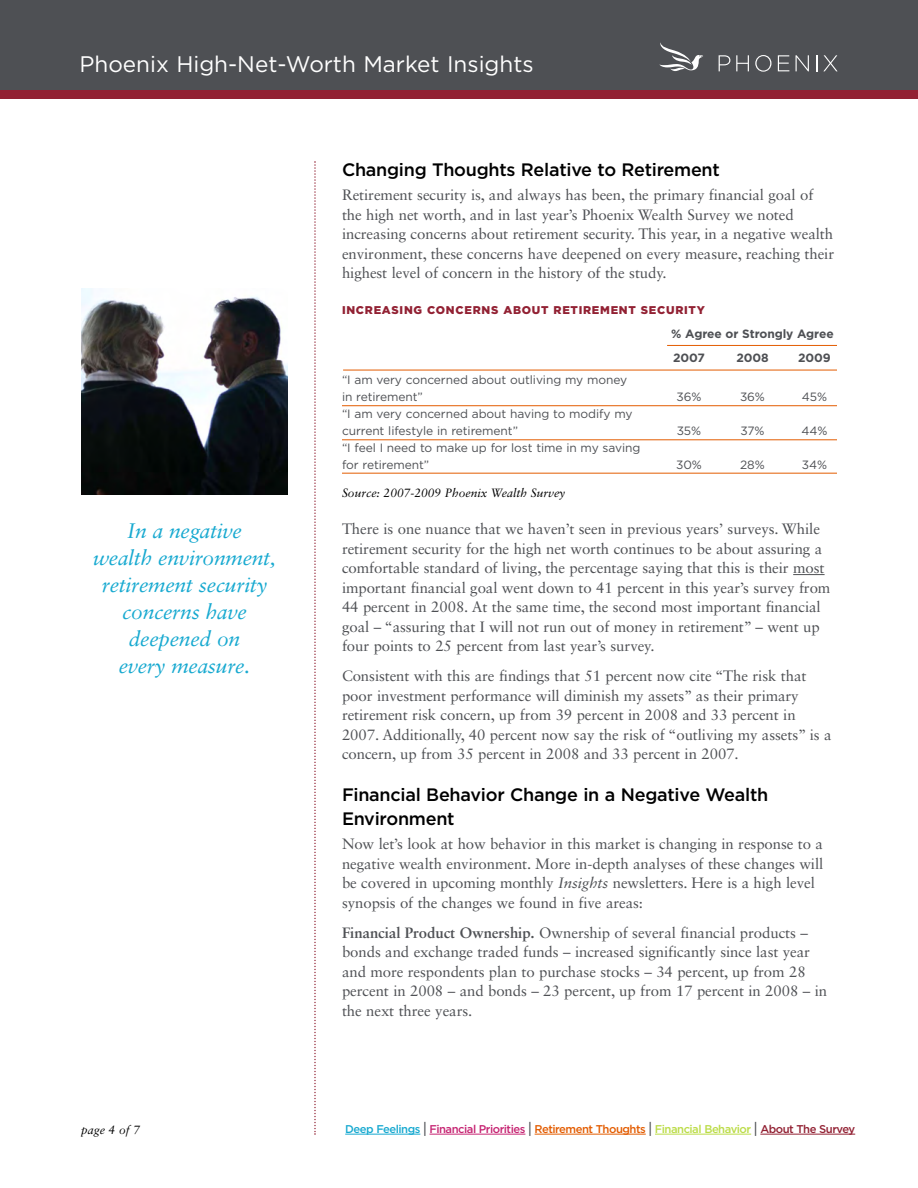
<style>
.page{position:relative;width:918px;height:1188px;background:#fff}
.page>*{position:absolute;margin:0;border:0;box-sizing:border-box;transform-origin:0 0}
.t1{font:22.5px "Gotham";color:#fff}
.t2{font:italic 21px/27px "Sabon LT Std";letter-spacing:-.01em;color:#17a9d0;text-align:center}
.t3{font:500 18px/24px "Gotham";letter-spacing:-.015em;color:#000}
.t4{font:15px/19.5px "Sabon LT Std";letter-spacing:-.005em;color:#4e5054}
.t5{font:12px/16.5px "Gotham";letter-spacing:-.005em;color:#4e5054}
.t6{font:italic 12px "Sabon LT Std";color:#000}
.t7{font:700 12px/24.3px "Gotham";letter-spacing:-.01em;color:#4e5054}
.t8{font:500 11.25px "Gotham";letter-spacing:-.045em;color:#c62472}
.t9{font:900 11.25px "Gotham";letter-spacing:.065em;color:#922133}
.s1{font-style:italic}
.s2{font-weight:700}
.s3{color:#17a9d0}
.s4{font-size:15.15px;color:#4e5054}
.s5{color:#e35c00}
.s6{color:#bbdc47}
.s7{color:#922133}
</style>
<div class="page">
<div style="left:0;top:0;width:918px;height:90px;background:#4e5054"></div>
<div style="left:0;top:90px;width:918px;height:9px;background:#922133"></div>
<svg style="left:659px;top:42px;width:44px;height:29px"></svg>
<svg style="left:719px;top:55px;width:11px;height:16px"></svg>
<svg style="left:736px;top:55px;width:13px;height:16px"></svg>
<svg style="left:755px;top:55px;width:17px;height:17px"></svg>
<svg style="left:778px;top:55px;width:11px;height:16px"></svg>
<svg style="left:796px;top:55px;width:13px;height:16px"></svg>
<svg style="left:817px;top:55px;width:21px;height:16px"></svg>
<svg style="left:314px;top:161px;width:2px;height:974px"></svg>
<hr style="left:345px;top:1134px;width:75px;height:1px;background:#17a9d0">
<hr style="left:430px;top:1134px;width:95px;height:1px;background:#c62472">
<hr style="left:535px;top:1134px;width:111px;height:1px;background:#e35c00">
<hr style="left:655px;top:1134px;width:96px;height:1px;background:#bbdc47">
<hr style="left:760px;top:1134px;width:95px;height:1px;background:#922133">
<hr style="left:667px;top:345px;width:170px;height:1px;background:#e35c00">
<hr style="left:343px;top:370px;width:494px;height:1px;background:#e35c00">
<hr style="left:342px;top:405px;width:495px;height:1px;background:#e35c00">
<hr style="left:342px;top:439px;width:495px;height:1px;background:#e35c00">
<hr style="left:342px;top:473px;width:495px;height:1px;background:#e35c00">
<hr style="left:793px;top:574px;width:32px;height:1px;background:#4e5054">
<img style="left:81px;top:288px;width:207px;height:207px">
<h1 class="t1" style="left:79px;top:56px;width:456px">Phoenix High-Net-Worth Market Insights</h1>
<p class="t3" style="left:342px;top:159px;width:379px">Changing Thoughts Relative to Retirement</p>
<p class="t4" style="left:342px;top:187px;width:494px">Retirement security is, and always has been, the primary financial goal of the high net worth, and in last year’s Phoenix Wealth Survey we noted increasing concerns about retirement security. This year, in a negative wealth environment, these concerns have deepened on every measure, reaching their highest level of concern in the history of the study.</p>
<p class="t9" style="left:342px;top:306px;width:364px">INCREASING CONCERNS ABOUT RETIREMENT SECURITY</p>
<p class="t7" style="left:671px;top:322px;width:164px">% Agree or Strongly Agree<br>2007</p>
<p class="t7" style="left:736px;top:347px;width:34px">2008</p>
<p class="t7" style="left:798px;top:347px;width:34px">2009</p>
<h2 class="t2" style="left:93px;top:519px;width:184px">In a negative<br>wealth environment, retirement security concerns have deepened on<br>every measure.</h2>
<p class="t5" style="left:342px;top:372px;width:287px">“I am very concerned about outliving my money in retirement”</p>
<p class="t5" style="left:342px;top:406px;width:292px">“I am very concerned about having to modify my current lifestyle in retirement”</p>
<p class="t5" style="left:342px;top:441px;width:300px">“I feel I need to make up for lost time in my saving for retirement”</p>
<p class="t5" style="left:677px;top:389px;width:26px">36%</p>
<p class="t5" style="left:740px;top:389px;width:26px">36%</p>
<p class="t5" style="left:802px;top:389px;width:27px">45%</p>
<p class="t5" style="left:677px;top:423px;width:26px">35%</p>
<p class="t5" style="left:740px;top:423px;width:26px">37%</p>
<p class="t5" style="left:801px;top:423px;width:27px">44%</p>
<p class="t5" style="left:676px;top:457px;width:27px">30%</p>
<p class="t5" style="left:740px;top:457px;width:26px">28%</p>
<p class="t5" style="left:802px;top:457px;width:27px">34%</p>
<p class="t6" style="left:342px;top:488px;width:225px">Source: 2007-2009 Phoenix Wealth Survey</p>
<p class="t4" style="left:342px;top:520px;width:490px">There is one nuance that we haven’t seen in previous years’ surveys. While retirement security for the high net worth continues to be about assuring a comfortable standard of living, the percentage saying that this is their most important financial goal went down to 41 percent in this year’s survey from 44 percent in 2008. At the same time, the second most important financial goal – “assuring that I will not run out of money in retirement” – went up four points to 25 percent from last year’s survey.</p>
<p class="t4" style="left:342px;top:667px;width:491px">Consistent with this are findings that 51 percent now cite “The risk that poor investment performance will diminish my assets” as their primary retirement risk concern, up from 39 percent in 2008 and 33 percent in 2007. Additionally, 40 percent now say the risk of “outliving my assets” is a concern, up from 35 percent in 2008 and 33 percent in 2007.</p>
<p class="t3" style="left:342px;top:784px;width:428px">Financial Behavior Change in a Negative Wealth<br>Environment</p>
<p class="t4" style="left:342px;top:835px;width:483px">Now let’s look at how behavior in this market is changing in response to a negative wealth environment. More in-depth analyses of these changes will be covered in upcoming monthly <span class="s1">Insights</span> newsletters. Here is a high level synopsis of the changes we found in five areas:</p>
<p class="t4" style="left:342px;top:924px;width:487px"><span class="s2">Financial Product Ownership.</span> Ownership of several financial products – bonds and exchange traded funds – increased significantly since last year and more respondents plan to purchase stocks – 34 percent, up from 28 percent in 2008 – and bonds – 23 percent, up from 17 percent in 2008 – in the next three years.</p>
<p class="t6" style="left:81px;top:1125px;width:61px">page 4 of 7</p>
<p class="t8" style="left:345px;top:1124px;width:512px"><span class="s3">Deep Feelings</span> <span class="s4">|</span> Financial Priorities <span class="s4">|</span> <span class="s5">Retirement Thoughts</span> <span class="s4">|</span> <span class="s6">Financial Behavior</span> <span class="s4">|</span> <span class="s7">About The Survey</span></p>
</div>
